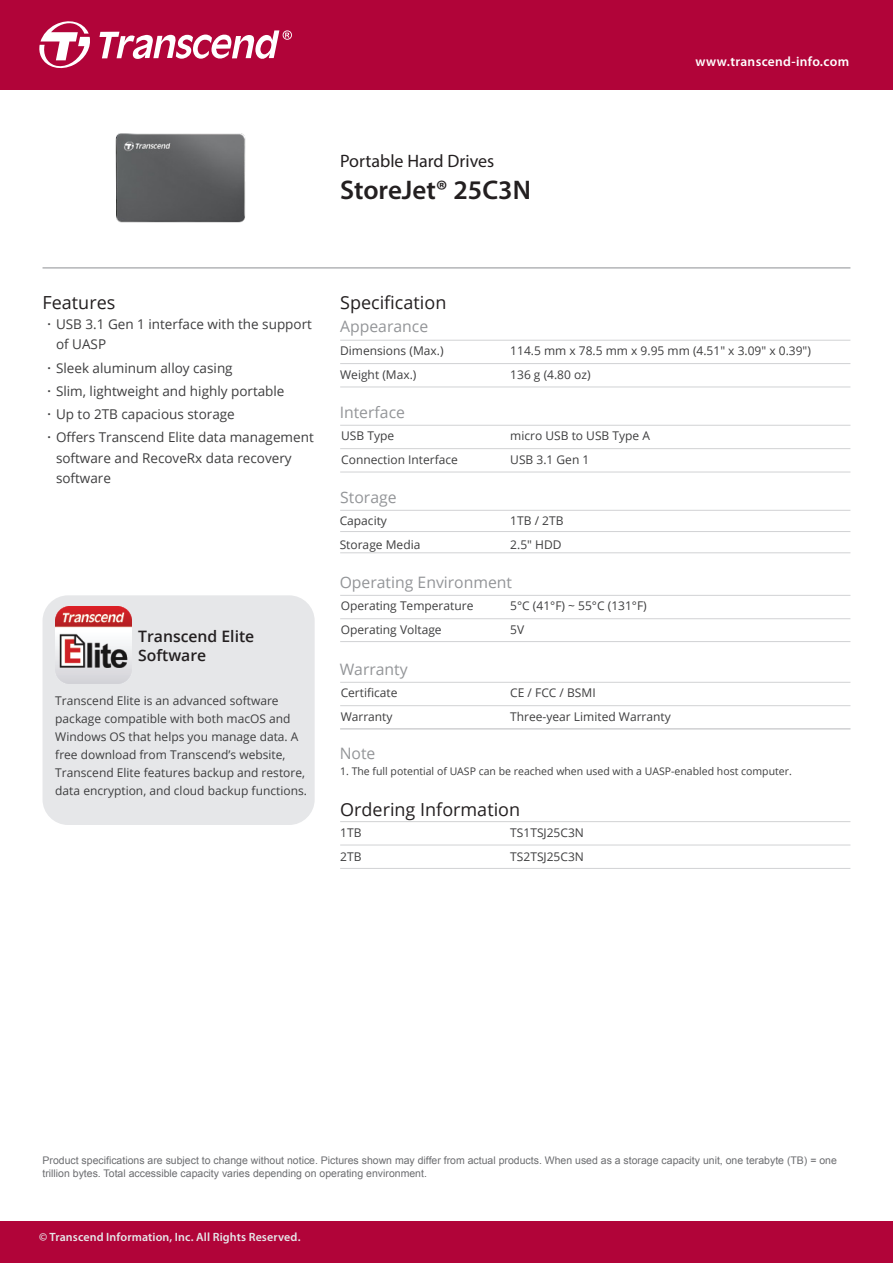
<style>
.page{position:relative;width:893px;height:1263px;background:#fff}
.page>*{position:absolute;margin:0;border:0;box-sizing:border-box;transform-origin:0 0}
.t1{font:600 27px "Myriad Pro";color:#231f20}
.t2{font:18px "Open Sans";color:#231f20}
.t3{font:18px "Myriad Pro";color:#231f20}
.t4{font:15.75px "Open Sans";color:#939598}
.t5{font:600 15.75px/18.9px "Open Sans";color:#231f20}
.t6{font:13.5px/23.2px "Open Sans";color:#3e3e3f}
.t7{font:600 13.5px "Myriad Pro";letter-spacing:.025em;color:#fff}
.t8{font:12px/24px "Open Sans";color:#3e3e3f}
.t9{font:600 12px "Myriad Pro";letter-spacing:.01em;color:#e6e7e9}
.t10{font:10.5px/12.6px "Arial";color:#6c6d70}
.t11{font:10.5px "Open Sans";color:#3e3e3f}
.s1{font-family:"Ping Fang TC";font-weight:500}
</style>
<div class="page">
<div style="left:43px;top:595px;width:272px;height:230px;background:#e6e7e9;border-radius:26px"></div>
<hr style="left:43px;top:267px;width:807px;height:1px;background:#939598">
<hr style="left:340px;top:340px;width:510px;height:1px;background:#d1d2d4">
<hr style="left:340px;top:387px;width:510px;height:1px;background:#d1d2d4">
<hr style="left:340px;top:363px;width:510px;height:1px;background:#d1d2d4">
<hr style="left:340px;top:425px;width:510px;height:1px;background:#d1d2d4">
<hr style="left:340px;top:472px;width:510px;height:1px;background:#d1d2d4">
<hr style="left:340px;top:448px;width:510px;height:1px;background:#d1d2d4">
<hr style="left:340px;top:510px;width:510px;height:1px;background:#d1d2d4">
<hr style="left:340px;top:552px;width:510px;height:1px;background:#d1d2d4">
<hr style="left:340px;top:531px;width:510px;height:1px;background:#d1d2d4">
<img style="left:115px;top:133px;width:131px;height:90px">
<hr style="left:340px;top:821px;width:510px;height:1px;background:#d1d2d4">
<hr style="left:340px;top:868px;width:510px;height:1px;background:#d1d2d4">
<hr style="left:340px;top:845px;width:510px;height:1px;background:#d1d2d4">
<hr style="left:340px;top:682px;width:510px;height:1px;background:#d1d2d4">
<hr style="left:340px;top:729px;width:510px;height:1px;background:#d1d2d4">
<hr style="left:340px;top:705px;width:510px;height:1px;background:#d1d2d4">
<hr style="left:340px;top:595px;width:510px;height:1px;background:#d1d2d4">
<hr style="left:340px;top:641px;width:510px;height:1px;background:#d1d2d4">
<hr style="left:340px;top:618px;width:510px;height:1px;background:#d1d2d4">
<img style="left:55px;top:607px;width:77px;height:76px">
<hr style="left:340px;top:728px;width:510px;height:1px;background:#d1d2d4">
<div style="left:0;top:1222px;width:893px;height:41px;background:#b10439"></div>
<div style="left:1px;top:0;width:892px;height:89px;background:#b10439"></div>
<svg style="left:39px;top:21px;width:51px;height:48px"></svg>
<svg style="left:99px;top:30px;width:193px;height:29px"></svg>
<h2 class="t3" style="left:340px;top:149px;width:156px">Portable Hard Drives</h2>
<h1 class="t1" style="left:340px;top:173px;width:192px">StoreJet® 25C3N</h1>
<h2 class="t2" style="left:43px;top:290px;width:74px">Features</h2>
<h2 class="t2" style="left:340px;top:290px;width:108px">Specification</h2>
<p class="t7" style="left:696px;top:53px;width:155px">www.transcend-info.com</p>
<p class="t6" style="left:56px;top:314px;width:257px;line-height:20.2px;text-indent:-14px"><span class="s1">・</span>USB 3.1 Gen 1 interface with the support of UASP</p>
<p class="t6" style="left:43px;top:356px;width:273px"><span class="s1">・</span>Sleek aluminum alloy casing<br><span class="s1">・</span>Slim, lightweight and highly portable<span class="s1">・</span>Up to 2TB capacious storage<br><span class="s1">・</span>Offers Transcend Elite data management</p>
<p class="t6" style="left:56px;top:447px;width:237px;line-height:20.2px">software and RecoveRx data recovery software</p>
<h3 class="t5" style="left:138px;top:627px;width:118px">Transcend Elite<br>Software</h3>
<p class="t8" style="left:55px;top:691px;width:253px;line-height:18px">Transcend Elite is an advanced software package compatible with both macOS and Windows OS that helps you manage data. A free download from Transcend’s website, Transcend Elite features backup and restore, data encryption, and cloud backup functions.</p>
<h3 class="t4" style="left:340px;top:316px;width:90px">Appearance</h3>
<p class="t8" style="left:340px;top:338px;width:105px">Dimensions (Max.)<br>Weight (Max.)</p>
<p class="t8" style="left:510px;top:338px;width:302px">114.5 mm x 78.5 mm x 9.95 mm (4.51" x 3.09" x 0.39")<br>136 g (4.80 oz)</p>
<h3 class="t4" style="left:340px;top:401px;width:67px">Interface</h3>
<p class="t8" style="left:341px;top:423px;width:118px">USB Type<br>Connection Interface</p>
<p class="t8" style="left:510px;top:423px;width:141px">micro USB to USB Type A<br>USB 3.1 Gen 1</p>
<h3 class="t4" style="left:340px;top:486px;width:58px">Storage</h3>
<p class="t8" style="left:340px;top:508px;width:82px">Capacity<br>Storage Media</p>
<p class="t8" style="left:510px;top:508px;width:55px">1TB / 2TB<br>2.5" HDD</p>
<h3 class="t4" style="left:340px;top:571px;width:174px">Operating Environment</h3>
<p class="t8" style="left:341px;top:593px;width:134px">Operating Temperature<br>Operating Voltage</p>
<p class="t8" style="left:510px;top:593px;width:138px">5°C (41°F) ~ 55°C (131°F)<br>5V</p>
<h3 class="t4" style="left:340px;top:658px;width:70px">Warranty</h3>
<p class="t8" style="left:341px;top:680px;width:58px">Certificate<br>Warranty</p>
<p class="t8" style="left:510px;top:680px;width:162px">CE / FCC / BSMI<br>Three-year Limited Warranty</p>
<h3 class="t4" style="left:340px;top:743px;width:37px">Note</h3>
<p class="t11" style="left:340px;top:764px;width:453px">1. The full potential of UASP can be reached when used with a UASP-enabled host computer.</p>
<h2 class="t2" style="left:340px;top:797px;width:181px">Ordering Information</h2>
<p class="t8" style="left:340px;top:821px;width:23px">1TB<br>2TB</p>
<p class="t8" style="left:510px;top:821px;width:75px">TS1TSJ25C3N<br>TS2TSJ25C3N</p>
<p class="t10" style="left:43px;top:1154px;width:796px">Product specifications are subject to change without notice. Pictures shown may differ from actual products. When used as a storage capacity unit, one terabyte (TB) = one trillion bytes. Total accessible capacity varies depending on operating environment.</p>
<p class="t9" style="left:39px;top:1230px;width:263px">© Transcend Information, Inc. All Rights Reserved.</p>
</div>
